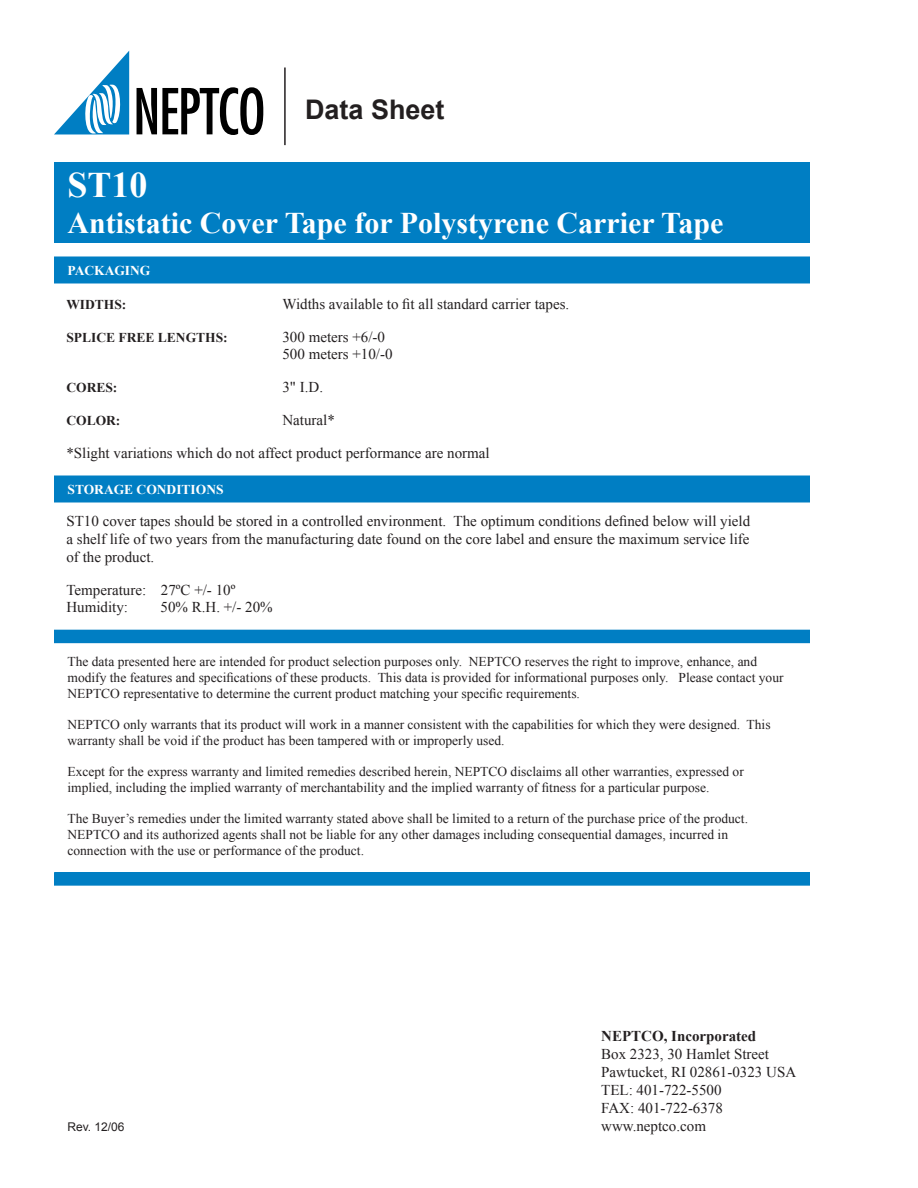
<style>
.page{position:relative;width:918px;height:1188px;background:#fff}
.page>*{position:absolute;margin:0;border:0;box-sizing:border-box;transform-origin:0 0}
.t1{font:700 36px "Times New Roman";color:#fff}
.t2{font:700 30px "Times New Roman";color:#fff}
.t3{font:700 27px "Arial";color:#231f20}
.t4{font:15px/18px "Times New Roman";color:#231f20}
.t5{font:700 15px "Times New Roman";color:#231f20}
.t6{font:13.5px/16.2px "Times New Roman";color:#231f20}
.t7{font:700 13.5px "Times New Roman";color:#231f20}
.t8{font:700 13.5px "Times New Roman";color:#fff}
.t9{font:12px "Arial";color:#231f20}
</style>
<div class="page">
<hr style="left:284px;top:67px;width:2px;height:78px;background:#231f20">
<svg style="left:137px;top:87px;width:126px;height:48px"></svg>
<svg style="left:54px;top:51px;width:75px;height:83px"></svg>
<div style="left:55px;top:163px;width:754px;height:79px;background:#007ec3"></div>
<div style="left:54px;top:162px;width:756px;height:81px;border:2px solid #007ec3"></div>
<div style="left:55px;top:257px;width:754px;height:26px;background:#007ec3"></div>
<div style="left:54px;top:256px;width:756px;height:27px;border:2px solid #007ec3"></div>
<div style="left:55px;top:476px;width:754px;height:26px;background:#007ec3"></div>
<div style="left:54px;top:476px;width:756px;height:27px;border:2px solid #007ec3"></div>
<div style="left:55px;top:630px;width:754px;height:12px;background:#007ec3"></div>
<div style="left:54px;top:630px;width:756px;height:13px;border:2px solid #007ec3"></div>
<div style="left:55px;top:873px;width:754px;height:12px;background:#007ec3"></div>
<div style="left:54px;top:872px;width:756px;height:14px;border:2px solid #007ec3"></div>
<h3 class="t3" style="left:305px;top:93px;width:141px">Data Sheet</h3>
<h1 class="t1" style="left:68px;top:172px;width:82px">ST10</h1>
<h2 class="t2" style="left:68px;top:212px;width:658px">Antistatic Cover Tape for Polystyrene Carrier Tape</h2>
<p class="t8" style="left:68px;top:265px;width:84px">PACKAGING</p>
<p class="t7" style="left:66px;top:300px;width:62px">WIDTHS:</p>
<p class="t4" style="left:282px;top:295px;width:288px">Widths available to fit all standard carrier tapes.</p>
<p class="t7" style="left:66px;top:333px;width:163px">SPLICE FREE LENGTHS:</p>
<p class="t4" style="left:282px;top:329px;width:112px;line-height:16.5px">300 meters +6/-0<br>500 meters +10/-0</p>
<p class="t7" style="left:66px;top:383px;width:53px">CORES:</p>
<p class="t4" style="left:282px;top:378px;width:42px">3" I.D.</p>
<p class="t7" style="left:66px;top:416px;width:56px">COLOR:</p>
<p class="t4" style="left:282px;top:411px;width:54px">Natural*</p>
<p class="t4" style="left:66px;top:444px;width:425px">*Slight variations which do not affect product performance are normal</p>
<p class="t8" style="left:68px;top:484px;width:158px">STORAGE CONDITIONS</p>
<p class="t4" style="left:66px;top:512px;width:685px;text-align:justify">ST10 cover tapes should be stored in a controlled environment. The optimum conditions defined below will yield a shelf life of two years from the manufacturing date found on the core label and ensure the maximum service life of the product.</p>
<p class="t4" style="left:66px;top:582px;width:170px;line-height:16.5px">Temperature: 27ºC +/- 10º<br>Humidity:</p>
<p class="t4" style="left:161px;top:598px;width:114px">50% R.H. +/- 20%</p>
<p class="t6" style="left:68px;top:653px;width:718px">The data presented here are intended for product selection purposes only. NEPTCO reserves the right to improve, enhance, and modify the features and specifications of these products. This data is provided for informational purposes only. Please contact your<br>NEPTCO representative to determine the current product matching your specific requirements.</p>
<p class="t6" style="left:68px;top:716px;width:705px">NEPTCO only warrants that its product will work in a manner consistent with the capabilities for which they were designed. This warranty shall be void if the product has been tampered with or improperly used.</p>
<p class="t6" style="left:68px;top:763px;width:678px">Except for the express warranty and limited remedies described herein, NEPTCO disclaims all other warranties, expressed or implied, including the implied warranty of merchantability and the implied warranty of fitness for a particular purpose.</p>
<p class="t6" style="left:68px;top:810px;width:682px">The Buyer’s remedies under the limited warranty stated above shall be limited to a return of the purchase price of the product.<br>NEPTCO and its authorized agents shall not be liable for any other damages including consequential damages, incurred in connection with the use or performance of the product.</p>
<p class="t5" style="left:601px;top:1031px;width:156px">NEPTCO, Incorporated</p>
<p class="t4" style="left:601px;top:1045px;width:196px">Box 2323, 30 Hamlet Street<br>Pawtucket, RI 02861-0323 USA<br>TEL: 401-722-5500<br>FAX: 401-722-6378</p>
<p class="t9" style="left:68px;top:1120px;width:59px">Rev. 12/06</p>
<p class="t4" style="left:601px;top:1117px;width:106px">www.neptco.com</p>
</div>
